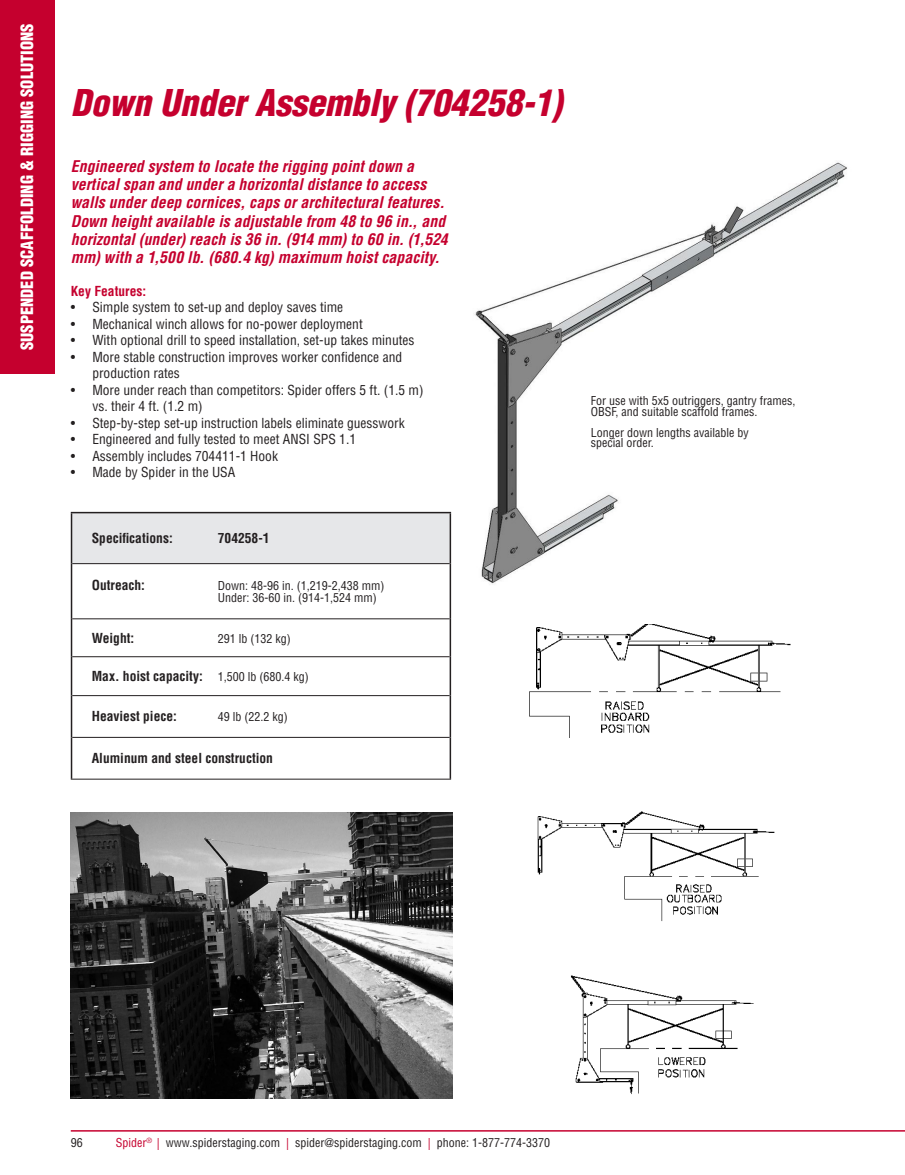
<style>
.page{position:relative;width:905px;height:1175px;background:#fff}
.page>*{position:absolute;margin:0;border:0;box-sizing:border-box;transform-origin:0 0}
.t1{font:italic 900 condensed 36px "Helvetica LT Std";color:#c5002e}
.t2{font:900 condensed 16.5px "Helvetica LT Std";color:#fff}
.t3{font:italic 700 condensed 15.75px/18px "Helvetica LT Std";letter-spacing:.005em;color:#c5002e}
.t4{font:condensed 13.5px/16.5px "Helvetica LT Std";color:#231f20}
.t5{font:700 condensed 13.5px "Helvetica LT Std";color:#231f20}
.t6{font:700 condensed 13.5px "Helvetica LT Std";color:#c5002e}
.t7{font:condensed 12px/10.5px "Helvetica LT Std";color:#231f20}
.s1{font-weight:400;font-size:12px}
.s2{color:#c5002e}
</style>
<div class="page">
<div style="left:0;top:0;width:54px;height:373px;background:#c5002e"></div>
<hr style="left:71px;top:1130px;width:833px;height:1px;background:#c5002e">
<img style="left:474px;top:162px;width:373px;height:422px">
<div style="left:71px;top:512px;width:379px;height:51px;background:#e6e7e9"></div>
<hr style="left:71px;top:512px;width:380px;height:1px;background:#231f20">
<hr style="left:71px;top:513px;width:1px;height:50px;background:#231f20">
<hr style="left:449px;top:513px;width:2px;height:50px;background:#231f20">
<hr style="left:71px;top:563px;width:1px;height:56px;background:#231f20">
<hr style="left:449px;top:563px;width:2px;height:56px;background:#231f20">
<hr style="left:71px;top:619px;width:1px;height:37px;background:#231f20">
<hr style="left:449px;top:619px;width:2px;height:37px;background:#231f20">
<hr style="left:71px;top:656px;width:1px;height:39px;background:#231f20">
<hr style="left:449px;top:656px;width:2px;height:39px;background:#231f20">
<hr style="left:71px;top:695px;width:1px;height:42px;background:#231f20">
<hr style="left:449px;top:695px;width:2px;height:42px;background:#231f20">
<hr style="left:71px;top:737px;width:1px;height:41px;background:#231f20">
<hr style="left:449px;top:737px;width:2px;height:41px;background:#231f20">
<hr style="left:72px;top:563px;width:377px;height:1px;background:#231f20">
<hr style="left:72px;top:618px;width:377px;height:1px;background:#231f20">
<hr style="left:72px;top:656px;width:377px;height:1px;background:#231f20">
<hr style="left:72px;top:695px;width:377px;height:1px;background:#231f20">
<hr style="left:72px;top:737px;width:377px;height:1px;background:#231f20">
<hr style="left:71px;top:778px;width:380px;height:1px;background:#231f20">
<img style="left:71px;top:812px;width:381px;height:286px">
<img style="left:529px;top:624px;width:262px;height:113px">
<img style="left:537px;top:811px;width:238px;height:110px">
<img style="left:570px;top:975px;width:184px;height:120px">
<p class="t2" style="left:17px;top:350px;width:328px;rotate:-90deg">SUSPENDED SCAFFOLDING &amp; RIGGING SOLUTIONS</p>
<p class="t1" style="left:71px;top:80px;width:493px">Down Under Assembly (704258-1)</p>
<p class="t3" style="left:71px;top:158px;width:378px">Engineered system to locate the rigging point down a vertical span and under a horizontal distance to access walls under deep cornices, caps or architectural features.<br>Down height available is adjustable from 48 to 96 in., and horizontal (under) reach is 36 in. (914 mm) to 60 in. (1,524 mm) with a 1,500 lb. (680.4 kg) maximum hoist capacity.</p>
<p class="t6" style="left:71px;top:282px;width:77px">Key Features:</p>
<p class="t4" style="left:71px;top:299px;width:274px">• Simple system to set-up and deploy saves time</p>
<p class="t4" style="left:71px;top:315px;width:293px">• Mechanical winch allows for no-power deployment</p>
<p class="t4" style="left:71px;top:332px;width:345px">• With optional drill to speed installation, set-up takes minutes</p>
<p class="t4" style="left:71px;top:348px;width:333px">• More stable construction improves worker confidence and</p>
<p class="t4" style="left:92px;top:365px;width:89px">production rates</p>
<p class="t4" style="left:92px;top:381px;width:333px;text-indent:-22px">• More under reach than competitors: Spider offers 5 ft. (1.5 m) vs. their 4 ft. (1.2 m)</p>
<p class="t4" style="left:71px;top:414px;width:335px">• Step-by-step set-up instruction labels eliminate guesswork</p>
<p class="t4" style="left:71px;top:431px;width:287px">• Engineered and fully tested to meet ANSI SPS 1.1</p>
<p class="t4" style="left:71px;top:447px;width:209px">• Assembly includes 704411-1 Hook</p>
<p class="t4" style="left:71px;top:464px;width:166px">• Made by Spider in the USA</p>
<p class="t5" style="left:92px;top:529px;width:83px">Specifications:</p>
<p class="t5" style="left:218px;top:529px;width:53px">704258-1</p>
<p class="t5" style="left:92px;top:576px;width:55px">Outreach:</p>
<p class="t7" style="left:218px;top:579px;width:168px;line-height:12px">Down: 48-96 in. (1,219-2,438 mm)<br>Under: 36-60 in. (914-1,524 mm)</p>
<p class="t5" style="left:92px;top:629px;width:44px">Weight:</p>
<p class="t7" style="left:218px;top:633px;width:74px">291 lb (132 kg)</p>
<p class="t5" style="left:92px;top:667px;width:218px">Max. hoist capacity: <span class="s1">1,500 lb (680.4 kg)</span></p>
<p class="t5" style="left:92px;top:708px;width:87px">Heaviest piece:</p>
<p class="t7" style="left:218px;top:711px;width:71px">49 lb (22.2 kg)</p>
<p class="t5" style="left:92px;top:749px;width:183px">Aluminum and steel construction</p>
<p class="t7" style="left:590px;top:396px;width:206px">For use with 5x5 outriggers, gantry frames,<br>OBSF, and suitable scaffold frames.</p>
<p class="t7" style="left:590px;top:427px;width:159px">Longer down lengths available by special order.</p>
<p class="t7" style="left:71px;top:1136px;width:13px">96</p>
<p class="t7" style="left:116px;top:1136px;width:436px"><span class="s2">Spider</span><sup>®</sup> <span class="s2">|</span> www.spiderstaging.com <span class="s2">|</span> spider@spiderstaging.com <span class="s2">|</span> phone: 1-877-774-3370</p>
</div>
